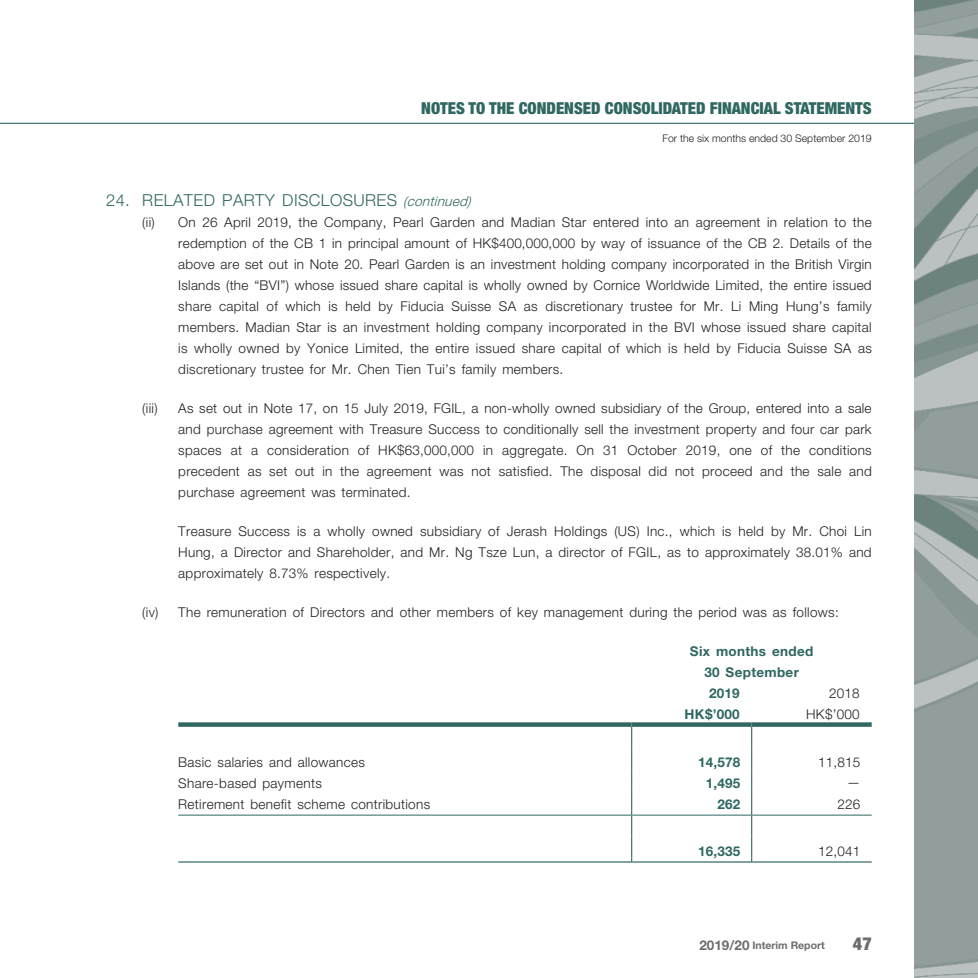
<style>
.page{position:relative;width:978px;height:978px;background:#fff}
.page>*{position:absolute;margin:0;border:0;box-sizing:border-box;transform-origin:0 0}
.t1{font:900 condensed 18px "Helvetica Neue LT Std";color:#6c6d70}
.t2{font:900 condensed 16.5px "Helvetica Neue LT Std";color:#2f6761}
._03_H1{font:300 16.5px "Helvetica Neue LT Std";letter-spacing:.025em;color:#2f6761}
._08____IN2{font:300 13.5px/21px "Helvetica Neue LT Std";letter-spacing:.025em;color:#231f20;text-align:justify}
._13_____P4{font:300 13.5px/21px "Helvetica Neue LT Std";letter-spacing:.025em;color:#231f20;text-align:justify}
._01_Body_Text{font:300 13.5px "Helvetica Neue LT Std";letter-spacing:.025em;color:#231f20}
._01_Body_Text-2{font:700 13.5px/21px "Helvetica Neue LT Std";letter-spacing:.025em;color:#2f6761;text-align:center}
.t3{font:300 10.5px "Helvetica Neue LT Std";color:#231f20}
.t4{font:700 10.5px "Helvetica Neue LT Std";color:#6c6d70}
.s1{font-style:italic;font-size:13.5px}
.s2{font-size:13.5px}
</style>
<div class="page">
<hr style="left:0;top:123px;width:978px;height:1px;background:#2f6761">
<img style="left:914px;top:0;width:64px;height:978px">
<svg style="left:631px;top:727px;width:1px;height:136px"></svg>
<svg style="left:751px;top:727px;width:1px;height:136px"></svg>
<div style="left:178px;top:722px;width:454px;height:5px;background:#2f6761"></div>
<div style="left:632px;top:722px;width:120px;height:5px;background:#2f6761"></div>
<div style="left:752px;top:722px;width:120px;height:5px;background:#2f6761"></div>
<hr style="left:178px;top:815px;width:453px;height:1px;background:#2f6761">
<hr style="left:632px;top:815px;width:119px;height:1px;background:#2f6761">
<hr style="left:752px;top:815px;width:120px;height:1px;background:#2f6761">
<hr style="left:178px;top:861px;width:453px;height:2px;background:#2f6761">
<hr style="left:632px;top:861px;width:119px;height:2px;background:#2f6761">
<hr style="left:752px;top:861px;width:120px;height:2px;background:#2f6761">
<p class="t2" style="left:421px;top:98px;width:452px">NOTES TO THE CONDENSED CONSOLIDATED FINANCIAL STATEMENTS</p>
<p class="t3" style="left:662px;top:132px;width:211px">For the six months ended 30 September 2019</p>
<p class="_03_H1" style="left:106px;top:190px;width:366px">24. RELATED PARTY DISCLOSURES <span class="s1">(continued)</span></p>
<p class="_08____IN2" style="left:142px;top:211px;width:14px">(ii)</p>
<p class="_08____IN2" style="left:178px;top:211px;width:695px">On 26 April 2019, the Company, Pearl Garden and Madian Star entered into an agreement in relation to the redemption of the CB 1 in principal amount of HK$400,000,000 by way of issuance of the CB 2. Details of the above are set out in Note 20. Pearl Garden is an investment holding company incorporated in the British Virgin Islands (the “BVI”) whose issued share capital is wholly owned by Cornice Worldwide Limited, the entire issued share capital of which is held by Fiducia Suisse SA as discretionary trustee for Mr. Li Ming Hung’s family members. Madian Star is an investment holding company incorporated in the BVI whose issued share capital is wholly owned by Yonice Limited, the entire issued share capital of which is held by Fiducia Suisse SA as discretionary trustee for Mr. Chen Tien Tui’s family members.</p>
<p class="_08____IN2" style="left:142px;top:397px;width:17px">(iii)</p>
<p class="_08____IN2" style="left:178px;top:397px;width:695px">As set out in Note 17, on 15 July 2019, FGIL, a non-wholly owned subsidiary of the Group, entered into a sale and purchase agreement with Treasure Success to conditionally sell the investment property and four car park spaces at a consideration of HK$63,000,000 in aggregate. On 31 October 2019, one of the conditions precedent as set out in the agreement was not satisfied. The disposal did not proceed and the sale and purchase agreement was terminated.</p>
<p class="_13_____P4" style="left:178px;top:520px;width:695px">Treasure Success is a wholly owned subsidiary of Jerash Holdings (US) Inc., which is held by Mr. Choi Lin Hung, a Director and Shareholder, and Mr. Ng Tsze Lun, a director of FGIL, as to approximately 38.01% and approximately 8.73% respectively.</p>
<p class="_08____IN2" style="left:142px;top:601px;width:18px">(iv)</p>
<p class="_08____IN2" style="left:178px;top:601px;width:662px">The remuneration of Directors and other members of key management during the period was as follows:</p>
<p class="_01_Body_Text-2" style="left:690px;top:640px;width:125px">Six months ended<br>30 September</p>
<p class="_01_Body_Text-2" style="left:709px;top:682px;width:32px">2019</p>
<p class="_01_Body_Text" style="left:829px;top:685px;width:32px">2018</p>
<p class="_01_Body_Text-2" style="left:685px;top:703px;width:57px">HK$’000</p>
<p class="_01_Body_Text" style="left:806px;top:706px;width:55px">HK$’000</p>
<p class="_01_Body_Text" style="left:178px;top:754px;width:188px">Basic salaries and allowances</p>
<p class="_01_Body_Text-2" style="left:698px;top:751px;width:44px">14,578</p>
<p class="_01_Body_Text" style="left:818px;top:754px;width:44px">11,815</p>
<p class="_01_Body_Text" style="left:178px;top:775px;width:145px">Share-based payments</p>
<p class="_01_Body_Text-2" style="left:706px;top:772px;width:36px">1,495</p>
<p class="_01_Body_Text" style="left:847px;top:774px;width:15px">—</p>
<p class="_01_Body_Text" style="left:178px;top:796px;width:253px">Retirement benefit scheme contributions</p>
<p class="_01_Body_Text-2" style="left:717px;top:793px;width:24px">262</p>
<p class="_01_Body_Text" style="left:837px;top:796px;width:24px">226</p>
<p class="_01_Body_Text-2" style="left:698px;top:840px;width:44px">16,335</p>
<p class="_01_Body_Text" style="left:818px;top:843px;width:44px">12,041</p>
<p class="t4" style="left:699px;top:938px;width:127px"><span class="s2">2019/20</span> Interim Report</p>
<h1 class="t1" style="left:853px;top:933px;width:20px">47</h1>
</div>
